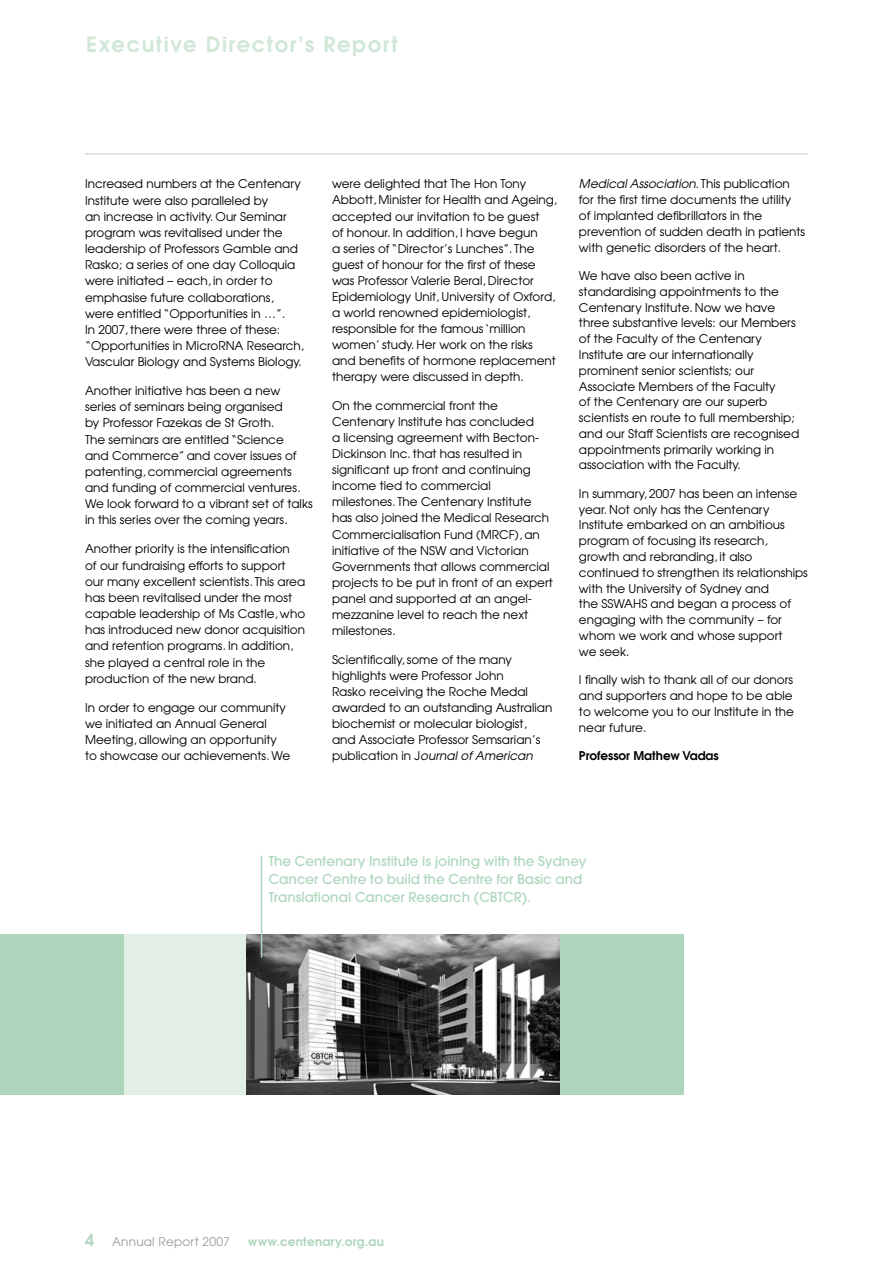
<style>
.page{position:relative;width:893px;height:1263px;background:#fff}
.page>*{position:absolute;margin:0;border:0;box-sizing:border-box;transform-origin:0 0}
.t1{font:600 21px "Avant Garde";letter-spacing:.075em;color:#d1e7d8}
.t2{font:500 13.5px/18px "Avant Garde";color:#add6bc}
.t3{font:12px/16px "Avant Garde";color:#000}
.t4{font:600 12px "Avant Garde";color:#000}
.t5{font:600 12px "Avant Garde";letter-spacing:.02em;color:#add6bc}
.t6{font:12px "Avant Garde";letter-spacing:.02em;color:#9c9d9f}
.s1{font-style:italic}
</style>
<div class="page">
<hr style="left:85px;top:153px;width:723px;height:2px;background:#d9dadb">
<img style="left:246px;top:934px;width:314px;height:160px">
<div style="left:560px;top:934px;width:123px;height:160px;background:#add6bc"></div>
<hr style="left:261px;top:855px;width:1px;height:102px;background:#add6bc">
<div style="left:122px;top:934px;width:124px;height:160px;background:#e1efe5"></div>
<div style="left:0;top:934px;width:123px;height:160px;background:#add6bc"></div>
<h1 class="t1" style="left:86px;top:31px;width:313px">Executive Director’s Report</h1>
<p class="t3" style="left:85px;top:176px;width:221px">Increased numbers at the Centenary Institute were also paralleled by<br>an increase in activity. Our Seminar program was revitalised under the leadership of Professors Gamble and Rasko; a series of one day Colloquia were initiated – each, in order to emphasise future collaborations, were entitled “Opportunities in …”.<br>In 2007, there were three of these: “Opportunities in MicroRNA Research, Vascular Biology and Systems Biology.</p>
<p class="t3" style="left:85px;top:382px;width:229px">Another initiative has been a new series of seminars being organised<br>by Professor Fazekas de St Groth.<br>The seminars are entitled “Science<br>and Commerce” and cover issues of patenting, commercial agreements and funding of commercial ventures.<br>We look forward to a vibrant set of talks in this series over the coming years.</p>
<p class="t3" style="left:85px;top:541px;width:222px">Another priority is the intensification<br>of our fundraising efforts to support our many excellent scientists. This area has been revitalised under the most capable leadership of Ms Castle, who has introduced new donor acquisition and retention programs. In addition, she played a central role in the production of the new brand.</p>
<p class="t3" style="left:85px;top:699px;width:207px">In order to engage our community we initiated an Annual General<br>Meeting, allowing an opportunity to showcase our achievements. We</p>
<p class="t3" style="left:332px;top:176px;width:227px">were delighted that The Hon Tony Abbott, Minister for Health and Ageing, accepted our invitation to be guest<br>of honour. In addition, I have begun<br>a series of “Director’s Lunches”. The guest of honour for the first of these was Professor Valerie Beral, Director Epidemiology Unit, University of Oxford, a world renowned epidemiologist, responsible for the famous ‘million women’ study. Her work on the risks and benefits of hormone replacement therapy were discussed in depth.</p>
<p class="t3" style="left:332px;top:397px;width:222px">On the commercial front the<br>Centenary Institute has concluded<br>a licensing agreement with Becton-<br>Dickinson Inc. that has resulted in significant up front and continuing income tied to commercial milestones. The Centenary Institute has also joined the Medical Research<br>Commercialisation Fund (MRCF), an initiative of the NSW and Victorian<br>Governments that allows commercial projects to be put in front of an expert panel and supported at an angel&shy;mezzanine level to reach the next milestones.</p>
<p class="t3" style="left:332px;top:651px;width:222px">Scientifically, some of the many highlights were Professor John<br>Rasko receiving the Roche Medal awarded to an outstanding Australian biochemist or molecular biologist, and Associate Professor Semsarian’s publication in J<span class="s1">ournal of American</span></p>
<p class="t3" style="left:579px;top:176px;width:228px"><span class="s1">Medical Association</span>. This publication for the first time documents the utility of implanted defibrillators in the prevention of sudden death in patients with genetic disorders of the heart.</p>
<p class="t3" style="left:579px;top:268px;width:222px">We have also been active in standardising appointments to the Centenary Institute. Now we have three substantive levels: our Members of the Faculty of the Centenary Institute are our internationally prominent senior scientists; our Associate Members of the Faculty<br>of the Centenary are our superb scientists en route to full membership; and our Staff Scientists are recognised appointments primarily working in association with the Faculty.</p>
<p class="t3" style="left:579px;top:485px;width:230px">In summary, 2007 has been an intense year. Not only has the Centenary<br>Institute embarked on an ambitious program of focusing its research, growth and rebranding, it also continued to strengthen its relationships with the University of Sydney and<br>the SSWAHS and began a process of engaging with the community – for whom we work and whose support<br>we seek.</p>
<p class="t3" style="left:579px;top:672px;width:217px;text-align:justify">I finally wish to thank all of our donors and supporters and hope to be able to welcome you to our Institute in the near future.</p>
<p class="t4" style="left:579px;top:748px;width:141px">Professor Mathew Vadas</p>
<p class="t2" style="left:269px;top:852px;width:319px">The Centenary Institute is joining with the Sydney<br>Cancer Centre to build the Centre for Basic and<br>Translational Cancer Research (CBTCR).</p>
<p class="t6" style="left:112px;top:1234px;width:119px">Annual Report 2007</p>
<p class="t5" style="left:248px;top:1234px;width:137px">www.centenary.org.au</p>
</div>
